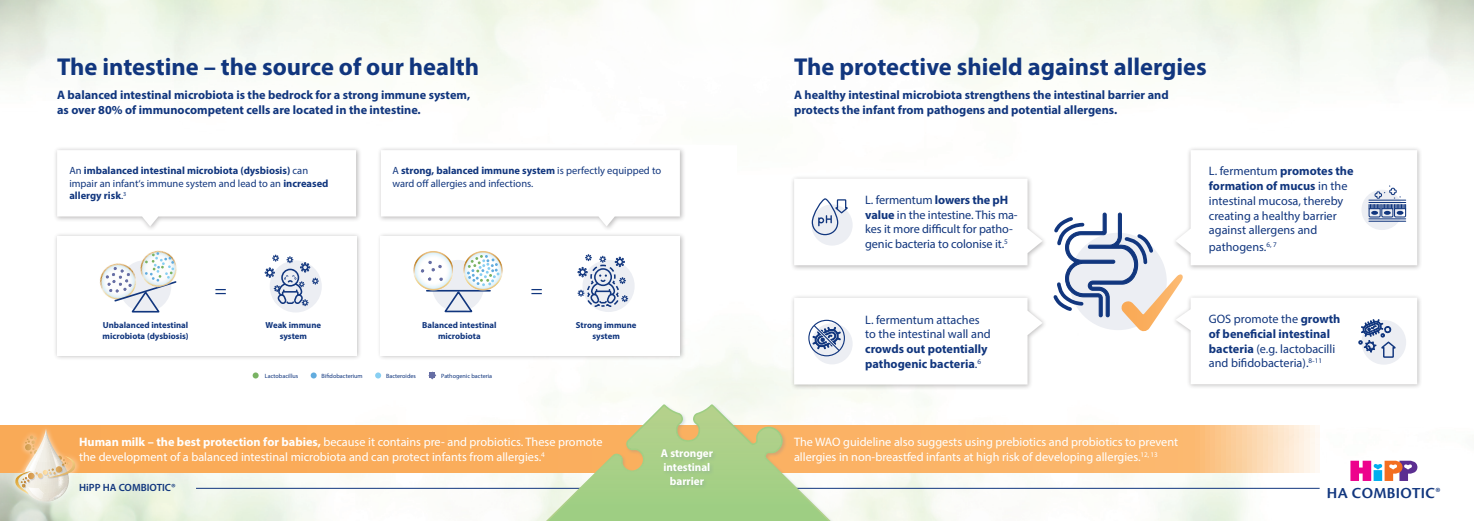
<style>
.page{position:relative;width:1474px;height:521px;background:#fff}
.page>*{position:absolute;margin:0;border:0;box-sizing:border-box;transform-origin:0 0}
.t1{font:700 24.5px "Myriad Pro";color:#11367e}
.t2{font:20.21px "Myriad Pro";color:#11367e}
.t3{font:600 15.92px "Cronos Pro";letter-spacing:.02em;color:#11367e}
.t4{font:12.25px/14.7px "Myriad Pro";color:#11367e}
.t5{font:12.25px/14.7px "Myriad Pro";color:#fff}
.t6{font:700 12.25px/15.8px "Myriad Pro";color:#11367e}
.t7{font:700 11.38px/13.7px "Myriad Pro";color:#fff;text-align:center}
.t8{font:700 10.5px/12.6px "Myriad Pro";color:#11367e}
.t9{font:10.5px/12.6px "Myriad Pro";color:#11367e}
.t10{font:600 10.5px "Myriad Pro";color:#11367e}
.t11{font:700 8.75px/10.5px "Myriad Pro";color:#11367e;text-align:center}
.t12{font:6.12px "Myriad Pro";color:#11367e}
.s1{font-weight:400}
.s2{font-weight:700}
</style>
<div class="page">
<img style="left:0;top:350px;width:1320px;height:171px">
<svg style="left:567px;top:366px;width:59px;height:37px"></svg>
<svg style="left:626px;top:366px;width:268px;height:155px;fill:#f8faf3"></svg>
<svg style="left:568px;top:0;width:59px;height:121px"></svg>
<svg style="left:627px;top:0;width:269px;height:144px"></svg>
<div style="left:377px;top:232px;width:308px;height:129px;background:#231f20;opacity:.3"></div>
<div style="left:381px;top:236px;width:299px;height:119px;background:#fff"></div>
<div style="left:53px;top:232px;width:308px;height:129px;background:#231f20;opacity:.3"></div>
<div style="left:57px;top:236px;width:299px;height:119px;background:#fff"></div>
<div style="left:377px;top:146px;width:308px;height:85px;background:#231f20;opacity:.3"></div>
<svg style="left:381px;top:150px;width:299px;height:76px"></svg>
<div style="left:53px;top:146px;width:308px;height:85px;background:#231f20;opacity:.3"></div>
<svg style="left:57px;top:150px;width:299px;height:76px"></svg>
<img style="left:413px;top:251px;width:32px;height:34px">
<img style="left:471px;top:251px;width:32px;height:31px">
<svg style="left:420px;top:255px;width:79px;height:58px"></svg>
<div style="left:582px;top:260px;width:52px;height:52px;background:#eceef3;border-radius:50%"></div>
<svg style="left:577px;top:254px;width:51px;height:54px"></svg>
<img style="left:99px;top:268px;width:7px;height:27px">
<img style="left:153px;top:250px;width:12px;height:2px">
<svg style="left:106px;top:252px;width:71px;height:61px"></svg>
<div style="left:270px;top:260px;width:52px;height:52px;background:#eceef3;border-radius:50%"></div>
<svg style="left:264px;top:255px;width:55px;height:52px"></svg>
<svg style="left:0;top:426px;width:1319px;height:46px;background:#fab46a"></svg>
<div style="left:790px;top:294px;width:257px;height:96px;background:#231f20;opacity:.3"></div>
<div style="left:1172px;top:294px;width:250px;height:96px;background:#231f20;opacity:.3"></div>
<div style="left:1172px;top:146px;width:250px;height:125px;background:#231f20;opacity:.3"></div>
<div style="left:790px;top:175px;width:257px;height:96px;background:#231f20;opacity:.3"></div>
<svg style="left:794px;top:179px;width:248px;height:86px"></svg>
<svg style="left:794px;top:298px;width:248px;height:86px"></svg>
<svg style="left:1050px;top:150px;width:367px;height:234px"></svg>
<svg style="left:428px;top:371px;width:8px;height:8px"></svg>
<svg style="left:253px;top:372px;width:6px;height:6px"></svg>
<svg style="left:311px;top:372px;width:6px;height:6px"></svg>
<svg style="left:375px;top:372px;width:6px;height:6px"></svg>
<hr style="left:196px;top:488px;width:1123px;height:1px;background:#11367e">
<svg style="left:1350px;top:461px;width:67px;height:20px"></svg>
<div style="left:10px;top:424px;width:71px;height:83px;background:#fff;opacity:.75"></div>
<svg style="left:15px;top:428px;width:61px;height:73px;background:#edcca3"></svg>
<svg style="left:539px;top:403px;width:298px;height:118px"></svg>
<div style="left:660px;top:448px;width:58px;height:42px;background:#a4cd88"></div>
<h1 class="t1" style="left:57px;top:51px;width:424px">The intestine – the source of our health</h1>
<p class="t6" style="left:57px;top:86px;width:415px">A balanced intestinal microbiota is the bedrock for a strong immune system, as over 80% of immunocompetent cells are located in the intestine.</p>
<p class="t8" style="left:69px;top:164px;width:260px"><span class="s1">An</span> imbalanced intestinal microbiota (dysbiosis) <span class="s1">can impair an infant‘s immune system and lead to an</span> increased allergy risk<span class="s1">.</span><sup>3</sup></p>
<p class="t9" style="left:392px;top:164px;width:270px">A <span class="s2">strong, balanced immune system</span> is perfectly equipped to ward off allergies and infections.</p>
<h2 class="t2" style="left:215px;top:278px;width:14px">=</h2>
<h2 class="t2" style="left:531px;top:277px;width:14px">=</h2>
<p class="t11" style="left:103px;top:320px;width:88px;text-align:left">Unbalanced intestinal microbiota (dysbiosis)</p>
<p class="t11" style="left:266px;top:320px;width:57px">Weak immune system</p>
<p class="t11" style="left:422px;top:320px;width:76px">Balanced intestinal microbiota</p>
<p class="t11" style="left:576px;top:320px;width:62px">Strong immune system</p>
<p class="t12" style="left:265px;top:372px;width:35px">Lactobacillus</p>
<p class="t12" style="left:322px;top:372px;width:43px">Bifidobacterium</p>
<p class="t12" style="left:386px;top:372px;width:31px">Bacteroides</p>
<p class="t12" style="left:441px;top:372px;width:52px">Pathogenic bacteria</p>
<h1 class="t1" style="left:794px;top:51px;width:414px">The protective shield against allergies</h1>
<p class="t6" style="left:794px;top:86px;width:376px">A healthy intestinal microbiota strengthens the intestinal barrier and protects the infant from pathogens and potential allergens.</p>
<p class="t4" style="left:865px;top:192px;width:154px">L. fermentum <span class="s2">lowers the pH value</span> in the intestine. This ma&shy;kes it more difficult for patho&shy;genic bacteria to colonise it.<sup>5</sup></p>
<p class="t4" style="left:865px;top:312px;width:127px">L. fermentum attaches to the intestinal wall and</p>
<p class="t6" style="left:865px;top:341px;width:124px;line-height:14.7px">crowds out potentially pathogenic bacteria<span class="s1">.</span><sup>6</sup></p>
<p class="t4" style="left:1208px;top:164px;width:146px">L. fermentum <span class="s2">promotes the formation of mucus</span> in the intestinal mucosa, thereby creating a healthy barrier against allergens and</p>
<p class="t4" style="left:1208px;top:240px;width:69px">pathogens.<sup>6,</sup> <sup>7</sup></p>
<p class="t4" style="left:1208px;top:312px;width:133px">GOS promote the <span class="s2">growth of beneficial intestinal bacteria</span> (e.g. lactobacilli and bifidobacteria).<sup>8–11</sup></p>
<p class="t5" style="left:79px;top:435px;width:525px"><span class="s2">Human milk – the best protection for babies,</span> because it contains pre- and probiotics. These promote the development of a balanced intestinal microbiota and can protect infants from allergies.<sup>4</sup></p>
<p class="t5" style="left:794px;top:435px;width:385px">The WAO guideline also suggests using prebiotics and probiotics to prevent allergies in non-breastfed infants at high risk of developing allergies.<sup>12,13</sup></p>
<p class="t7" style="left:660px;top:446px;width:54px">A stronger intestinal barrier</p>
<p class="t10" style="left:79px;top:481px;width:98px">HiPP HA COMBIOTIC®</p>
<h3 class="t3" style="left:1326px;top:484px;width:115px">HA COMBIOTIC®</h3>
</div>
